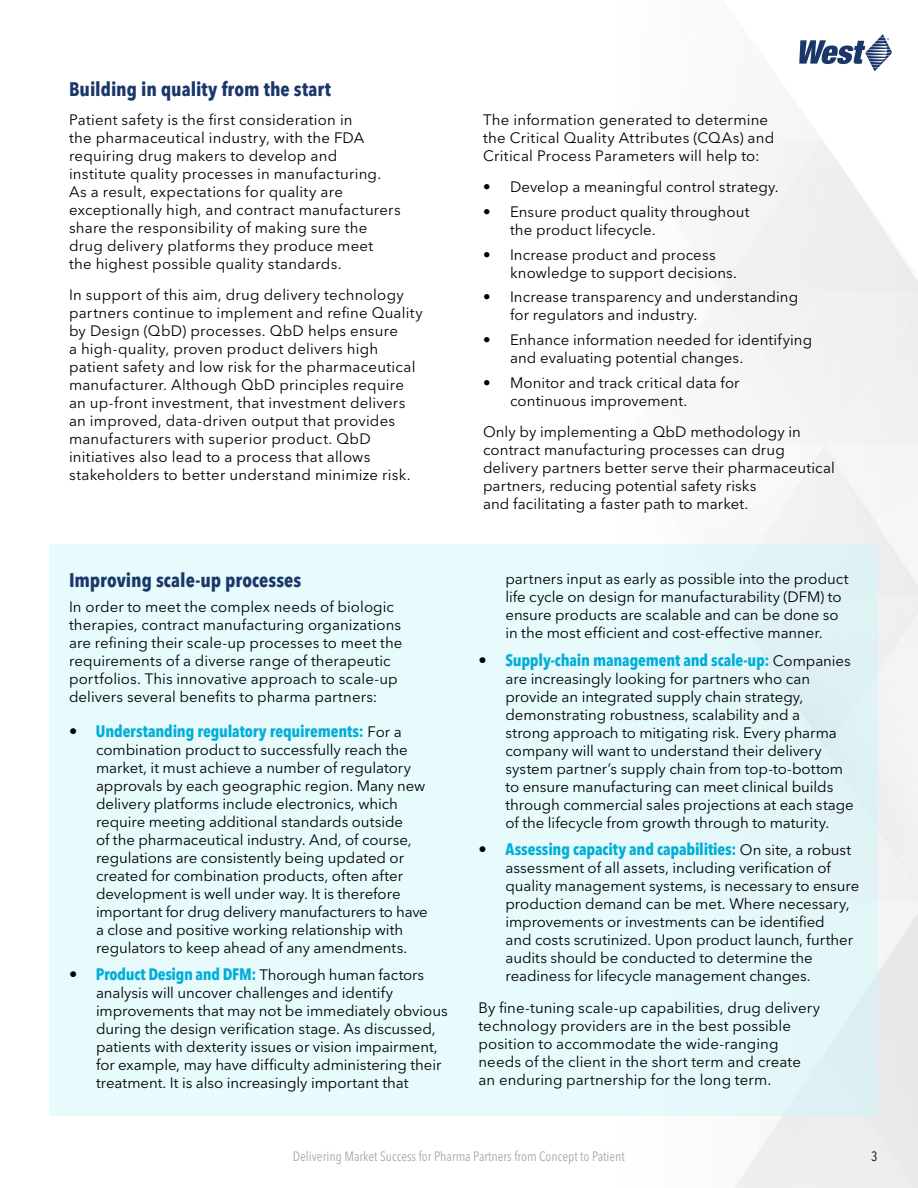
<style>
.page{position:relative;width:918px;height:1188px;background:#fff}
.page>*{position:absolute;margin:0;border:0;box-sizing:border-box;transform-origin:0 0}
.Navy_Subheads{font:700 condensed 19.5px "Avenir Next LT Pro";color:#1b3769}
.Reg_Body_Text{font:700 condensed 16.5px "Avenir Next LT Pro";letter-spacing:-.01em;color:#00aed8}
.Reg_Body_Text-2{font:15px/18px "Avenir Next LT Pro";letter-spacing:.005em;color:#000}
.t1{font:condensed 13.5px "Avenir Next LT Pro";color:#a7a9ac}
.t2{font:condensed 13.5px "Avenir Next LT Pro";color:#000}
.s1{color:#000}
.s2{font-weight:400;font-stretch:normal;font-size:15px;color:#000}
</style>
<div class="page">
<div style="left:49px;top:544px;width:829px;height:572px;background:#e7fafc"></div>
<svg style="left:718px;top:34px;width:200px;height:1154px"></svg>
<p class="Navy_Subheads" style="left:69px;top:77px;width:264px">Building in quality from the start</p>
<p class="Reg_Body_Text-2" style="left:69px;top:110px;width:333px">Patient safety is the first consideration in<br>the pharmaceutical industry, with the FDA requiring drug makers to develop and<br>institute quality processes in manufacturing.<br>As a result, expectations for quality are exceptionally high, and contract manufacturers share the responsibility of making sure the drug delivery platforms they produce meet<br>the highest possible quality standards.</p>
<p class="Reg_Body_Text-2" style="left:69px;top:286px;width:355px">In support of this aim, drug delivery technology partners continue to implement and refine Quality by Design (QbD) processes. QbD helps ensure<br>a high-quality, proven product delivers high patient safety and low risk for the pharmaceutical manufacturer. Although QbD principles require an up-front investment, that investment delivers an improved, data-driven output that provides manufacturers with superior product. QbD initiatives also lead to a process that allows stakeholders to better understand minimize risk.</p>
<p class="Navy_Subheads" style="left:69px;top:569px;width:234px">Improving scale-up processes</p>
<p class="Reg_Body_Text-2" style="left:69px;top:598px;width:335px">In order to meet the complex needs of biologic therapies, contract manufacturing organizations are refining their scale-up processes to meet the requirements of a diverse range of therapeutic portfolios. This innovative approach to scale-up delivers several benefits to pharma partners:</p>
<p class="Reg_Body_Text" style="left:69px;top:721px;width:334px"><span class="s1">•</span> Understanding regulatory requirements: <span class="s2">For a</span></p>
<p class="Reg_Body_Text-2" style="left:96px;top:740px;width:333px">combination product to successfully reach the market, it must achieve a number of regulatory approvals by each geographic region. Many new delivery platforms include electronics, which require meeting additional standards outside<br>of the pharmaceutical industry. And, of course, regulations are consistently being updated or created for combination products, often after development is well under way. It is therefore important for drug delivery manufacturers to have a close and positive working relationship with regulators to keep ahead of any amendments.</p>
<p class="Reg_Body_Text" style="left:69px;top:964px;width:357px"><span class="s1">•</span> Product Design and DFM: <span class="s2">Thorough human factors</span></p>
<p class="Reg_Body_Text-2" style="left:96px;top:984px;width:353px">analysis will uncover challenges and identify improvements that may not be immediately obvious during the design verification stage. As discussed, patients with dexterity issues or vision impairment, for example, may have difficulty administering their treatment. It is also increasingly important that</p>
<p class="Reg_Body_Text-2" style="left:483px;top:110px;width:293px">The information generated to determine the Critical Quality Attributes (CQAs) and<br>Critical Process Parameters will help to:</p>
<p class="Reg_Body_Text-2" style="left:483px;top:178px;width:297px">• Develop a meaningful control strategy.</p>
<p class="Reg_Body_Text-2" style="left:510px;top:203px;width:241px;text-indent:-27px">• Ensure product quality throughout the product lifecycle.</p>
<p class="Reg_Body_Text-2" style="left:510px;top:245px;width:228px;text-indent:-27px">• Increase product and process knowledge to support decisions.</p>
<p class="Reg_Body_Text-2" style="left:510px;top:288px;width:290px;text-indent:-27px">• Increase transparency and understanding for regulators and industry.</p>
<p class="Reg_Body_Text-2" style="left:510px;top:331px;width:304px;text-indent:-27px">• Enhance information needed for identifying and evaluating potential changes.</p>
<p class="Reg_Body_Text-2" style="left:510px;top:374px;width:231px;text-indent:-27px">• Monitor and track critical data for continuous improvement.</p>
<p class="Reg_Body_Text-2" style="left:483px;top:423px;width:353px">Only by implementing a QbD methodology in contract manufacturing processes can drug delivery partners better serve their pharmaceutical partners, reducing potential safety risks<br>and facilitating a faster path to market.</p>
<p class="Reg_Body_Text-2" style="left:506px;top:570px;width:345px">partners input as early as possible into the product life cycle on design for manufacturability (DFM) to ensure products are scalable and can be done so in the most efficient and cost-effective manner.</p>
<p class="Reg_Body_Text" style="left:478px;top:650px;width:374px"><span class="s1">•</span> Supply-chain management and scale-up: <span class="s2">Companies</span></p>
<p class="Reg_Body_Text-2" style="left:506px;top:670px;width:350px">are increasingly looking for partners who can provide an integrated supply chain strategy, demonstrating robustness, scalability and a<br>strong approach to mitigating risk. Every pharma company will want to understand their delivery system partner’s supply chain from top-to-bottom to ensure manufacturing can meet clinical builds through commercial sales projections at each stage of the lifecycle from growth through to maturity.</p>
<p class="Reg_Body_Text" style="left:478px;top:840px;width:374px"><span class="s1">•</span> Assessing capacity and capabilities: <span class="s2">On site, a robust</span></p>
<p class="Reg_Body_Text-2" style="left:506px;top:859px;width:355px">assessment of all assets, including verification of quality management systems, is necessary to ensure production demand can be met. Where necessary, improvements or investments can be identified<br>and costs scrutinized. Upon product launch, further audits should be conducted to determine the readiness for lifecycle management changes.</p>
<p class="Reg_Body_Text-2" style="left:478px;top:999px;width:343px">By fine-tuning scale-up capabilities, drug delivery technology providers are in the best possible position to accommodate the wide-ranging needs of the client in the short term and create an enduring partnership for the long term.</p>
<p class="t1" style="left:293px;top:1149px;width:334px">Delivering Market Success for Pharma Partners from Concept to Patient</p>
<p class="t2" style="left:871px;top:1149px;width:8px">3</p>
</div>
